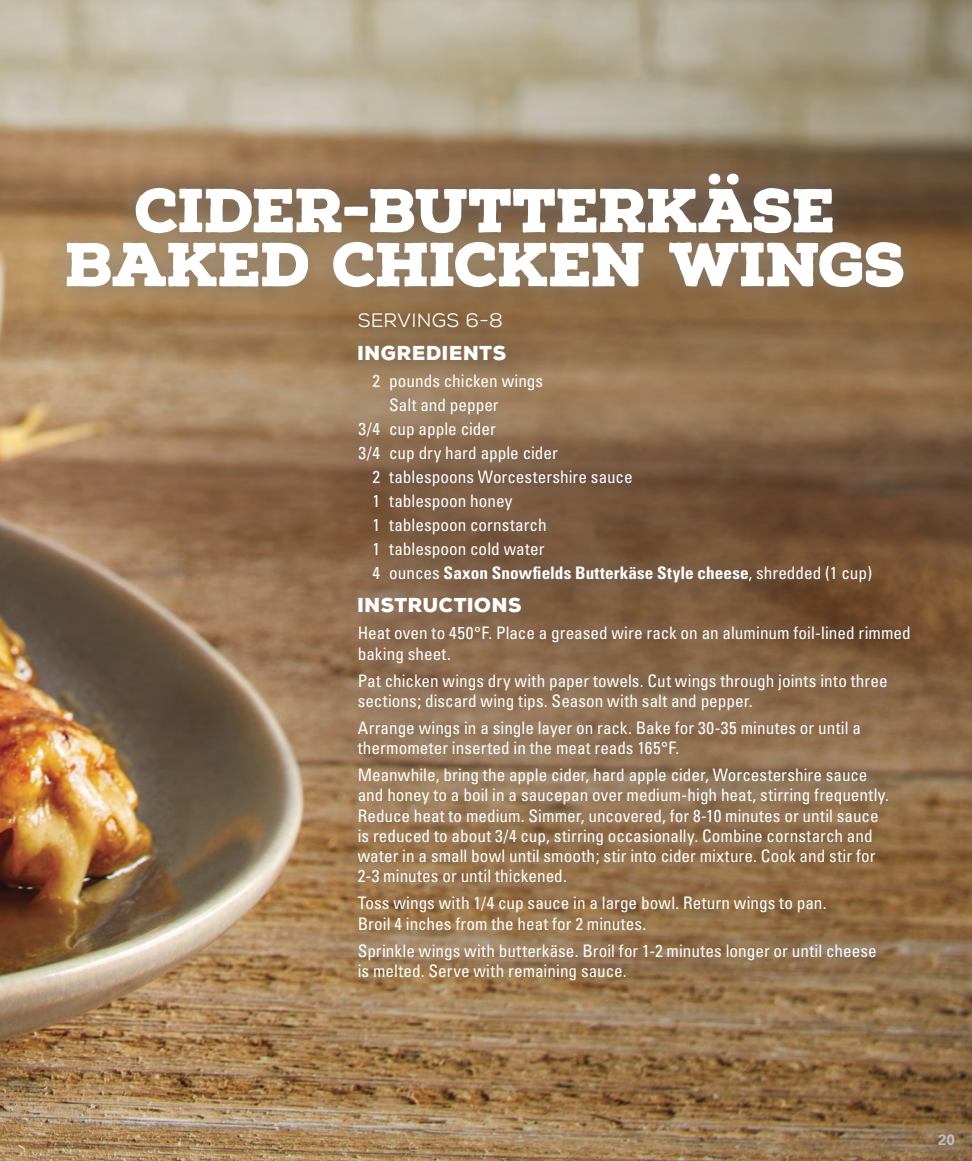
<style>
.page{position:relative;width:972px;height:1161px;background:#fff}
.page>*{position:absolute;margin:0;border:0;box-sizing:border-box;transform-origin:0 0}
.t1{font:900 60px/54px "Nexa Rust Slab";letter-spacing:-.03em;color:#fff;text-align:center}
.t2{font:900 19.5px "Nexa Rust Sans";letter-spacing:.015em;color:#fff}
.t3{font:19.5px "Nexa Rust Sans";letter-spacing:.01em;color:#fff}
.t4{font:condensed 17.25px/20.2px "Univers";color:#fff}
.t5{font:700 condensed 17.25px "Univers";letter-spacing:.005em;color:#fff}
.t6{font:700 15px "Univers";color:#bfbdbc}
.s1{font-weight:400}
</style>
<div class="page">
<img style="left:0;top:0;width:972px;height:1161px">
<div style="left:334px;top:288px;width:600px;height:715px;background:#7b7b7a;opacity:.75"></div>
<div style="left:43px;top:149px;width:884px;height:162px;background:#7b7b7a;opacity:.75"></div>
<h1 class="t1" style="left:66px;top:184px;width:842px">CIDER-BUTTERKÄSE<br>BAKED CHICKEN WINGS</h1>
<p class="t3" style="left:358px;top:309px;width:147px">SERVINGS 6-8</p>
<p class="t2" style="left:358px;top:340px;width:150px">INGREDIENTS</p>
<p class="t4" style="left:373px;top:371px;width:172px">2 pounds chicken wings</p>
<p class="t4" style="left:389px;top:395px;width:111px">Salt and pepper</p>
<p class="t4" style="left:359px;top:419px;width:139px">3/4 cup apple cider</p>
<p class="t4" style="left:359px;top:443px;width:201px">3/4 cup dry hard apple cider</p>
<p class="t4" style="left:373px;top:467px;width:262px">2 tablespoons Worcestershire sauce</p>
<p class="t4" style="left:373px;top:491px;width:141px">1 tablespoon honey</p>
<p class="t4" style="left:373px;top:515px;width:176px">1 tablespoon cornstarch</p>
<p class="t4" style="left:373px;top:539px;width:173px">1 tablespoon cold water</p>
<p class="t5" style="left:373px;top:563px;width:501px"><span class="s1">4 ounces</span> Saxon Snowfields Butterkäse Style cheese<span class="s1">, shredded (1 cup)</span></p>
<p class="t2" style="left:358px;top:592px;width:166px">INSTRUCTIONS</p>
<p class="t4" style="left:358px;top:623px;width:555px">Heat oven to 450°F. Place a greased wire rack on an aluminum foil-lined rimmed baking sheet.</p>
<p class="t4" style="left:358px;top:670px;width:531px">Pat chicken wings dry with paper towels. Cut wings through joints into three sections; discard wing tips. Season with salt and pepper.</p>
<p class="t4" style="left:358px;top:717px;width:505px">Arrange wings in a single layer on rack. Bake for 30-35 minutes or until a thermometer inserted in the meat reads 165°F.</p>
<p class="t4" style="left:358px;top:765px;width:533px">Meanwhile, bring the apple cider, hard apple cider, Worcestershire sauce and honey to a boil in a saucepan over medium-high heat, stirring frequently.<br>Reduce heat to medium. Simmer, uncovered, for 8-10 minutes or until sauce is reduced to about 3/4 cup, stirring occasionally. Combine cornstarch and water in a small bowl until smooth; stir into cider mixture. Cook and stir for 2-3 minutes or until thickened.</p>
<p class="t4" style="left:358px;top:893px;width:470px">Toss wings with 1/4 cup sauce in a large bowl. Return wings to pan.<br>Broil 4 inches from the heat for 2 minutes.</p>
<p class="t4" style="left:358px;top:940px;width:520px">Sprinkle wings with butterkäse. Broil for 1-2 minutes longer or until cheese is melted. Serve with remaining sauce.</p>
<p class="t6" style="left:938px;top:1131px;width:18px">20</p>
</div>
